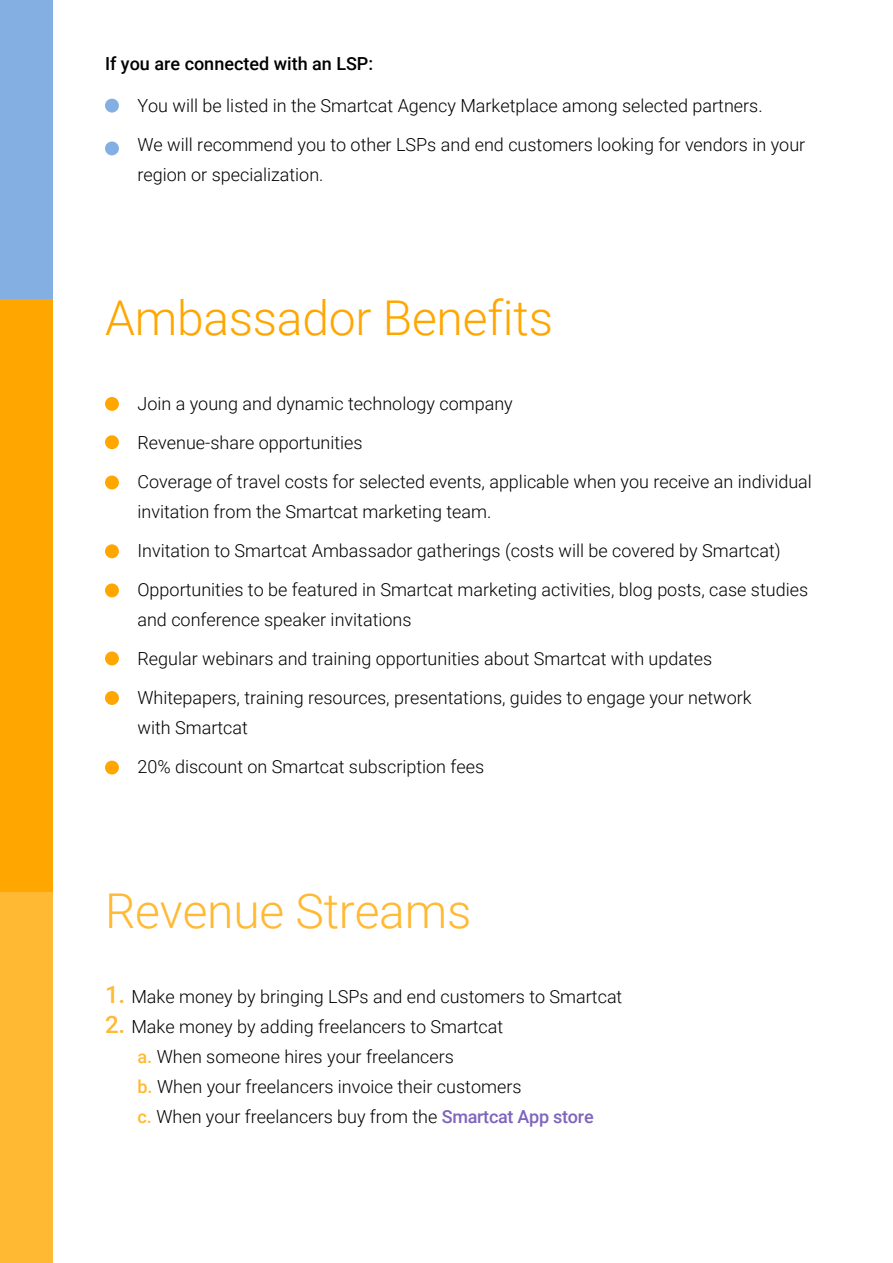
<style>
.page{position:relative;width:893px;height:1263px;background:#fff}
.page>*{position:absolute;margin:0;border:0;box-sizing:border-box;transform-origin:0 0}
.t1{font:300 48px "Roboto";letter-spacing:-.005em;color:#ffa700}
.t2{font:300 48px "Roboto";letter-spacing:-.005em;color:#ffb933}
.t3{font:300 18px/39px "Roboto";color:#000}
.t4{font:500 18px "Roboto";color:#000}
.s1{font-weight:500;font-size:24px;color:#ffb933}
.s2{font-weight:500;color:#ffb933}
.s3{font-weight:500;color:#7e64bd}
</style>
<div class="page">
<div style="left:0;top:0;width:52px;height:367px;background:#83afe2"></div>
<div style="left:0;top:299px;width:52px;height:661px;background:#ffa700"></div>
<div style="left:0;top:892px;width:52px;height:371px;background:#ffb933"></div>
<div style="left:105px;top:99px;width:14px;height:14px;background:#83afe2;border-radius:50%"></div>
<div style="left:105px;top:141px;width:14px;height:14px;background:#83afe2;border-radius:50%"></div>
<div style="left:105px;top:397px;width:14px;height:14px;background:#ffa700;border-radius:50%"></div>
<div style="left:105px;top:435px;width:14px;height:14px;background:#ffa700;border-radius:50%"></div>
<div style="left:105px;top:475px;width:14px;height:14px;background:#ffa700;border-radius:50%"></div>
<div style="left:105px;top:544px;width:14px;height:14px;background:#ffa700;border-radius:50%"></div>
<div style="left:105px;top:583px;width:14px;height:14px;background:#ffa700;border-radius:50%"></div>
<div style="left:105px;top:651px;width:14px;height:14px;background:#ffa700;border-radius:50%"></div>
<div style="left:105px;top:691px;width:14px;height:14px;background:#ffa700;border-radius:50%"></div>
<div style="left:105px;top:761px;width:14px;height:13px;background:#ffa700;border-radius:50%"></div>
<p class="t4" style="left:105px;top:51px;width:270px">If you are connected with an LSP:</p>
<p class="t3" style="left:137px;top:85px;width:669px">You will be listed in the Smartcat Agency Marketplace among selected partners.<br>We will recommend you to other LSPs and end customers looking for vendors in your</p>
<p class="t3" style="left:137px;top:155px;width:188px">region or specialization.</p>
<h1 class="t1" style="left:105px;top:285px;width:449px">Ambassador Benefits</h1>
<p class="t3" style="left:137px;top:384px;width:676px">Join a young and dynamic technology company<br>Revenue-share opportunities<br>Coverage of travel costs for selected events, applicable when you receive an individual</p>
<p class="t3" style="left:137px;top:492px;width:672px">invitation from the Smartcat marketing team.<br>Invitation to Smartcat Ambassador gatherings (costs will be covered by Smartcat)<br>Opportunities to be featured in Smartcat marketing activities, blog posts, case studies</p>
<p class="t3" style="left:137px;top:600px;width:616px">and conference speaker invitations<br>Regular webinars and training opportunities about Smartcat with updates<br>Whitepapers, training resources, presentations, guides to engage your network</p>
<p class="t3" style="left:137px;top:708px;width:348px">with Smartcat<br>20% discount on Smartcat subscription fees</p>
<h1 class="t2" style="left:105px;top:877px;width:368px">Revenue Streams</h1>
<p class="t3" style="left:105px;top:976px;width:519px"><span class="s1">1.</span> Make money by bringing LSPs and end customers to Smartcat</p>
<p class="t3" style="left:137px;top:1010px;width:458px;line-height:30px;text-indent:-32px"><span class="s1">2.</span> Make money by adding freelancers to Smartcat<br><span class="s2">a.</span> When someone hires your freelancers<br><span class="s2">b.</span> When your freelancers invoice their customers<br><span class="s2">c.</span> When your freelancers buy from the <span class="s3">Smartcat App store</span></p>
</div>
